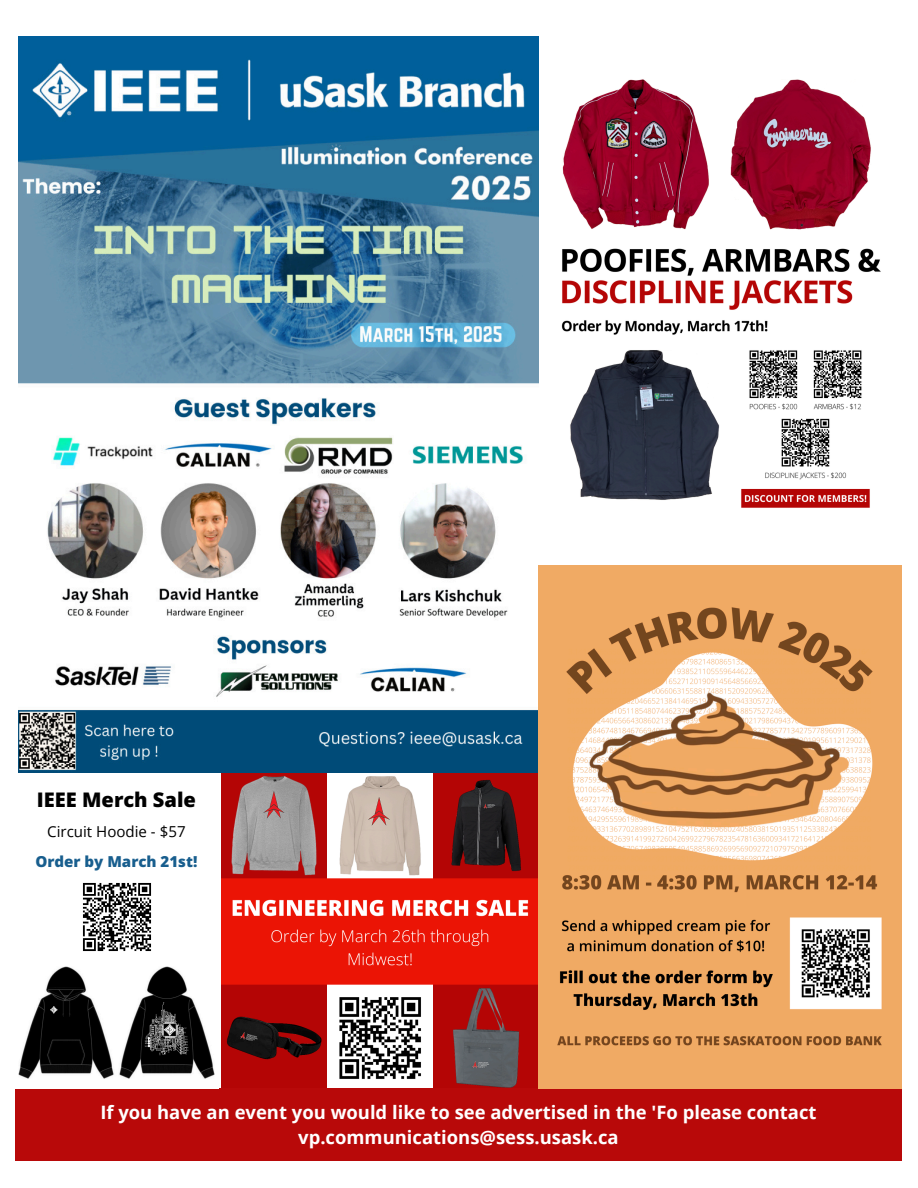
<style>
.page{position:relative;width:918px;height:1188px;background:#fff}
.page>*{position:absolute;margin:0;border:0;box-sizing:border-box;transform-origin:0 0}
.t1{font:800 20.1px "Open Sans";color:#000}
.t2{font:700 18.45px/24.8px "Open Sans";color:#fff;text-align:center}
.t3{font:15.15px "Open Sans";color:#000}
.t4{font:800 15.15px "Open Sans";color:#185e8e}
</style>
<div class="page">
<img style="left:538px;top:58px;width:343px;height:450px">
<img style="left:221px;top:773px;width:317px;height:315px">
<div style="left:15px;top:1088px;width:887px;height:73px;background:#b80909"></div>
<img style="left:19px;top:37px;width:519px;height:736px">
<img style="left:19px;top:967px;width:195px;height:111px">
<img style="left:82px;top:882px;width:70px;height:70px">
<img style="left:538px;top:565px;width:364px;height:523px">
<p class="t1" style="left:37px;top:786px;width:161px">IEEE Merch Sale</p>
<p class="t3" style="left:47px;top:821px;width:140px">Circuit Hoodie - $57</p>
<p class="t4" style="left:35px;top:851px;width:163px">Order by March 21st!</p>
<p class="t2" style="left:100px;top:1099px;width:718px">If you have an event you would like to see advertised in the 'Fo please contact vp.communications@sess.usask.ca</p>
</div>
